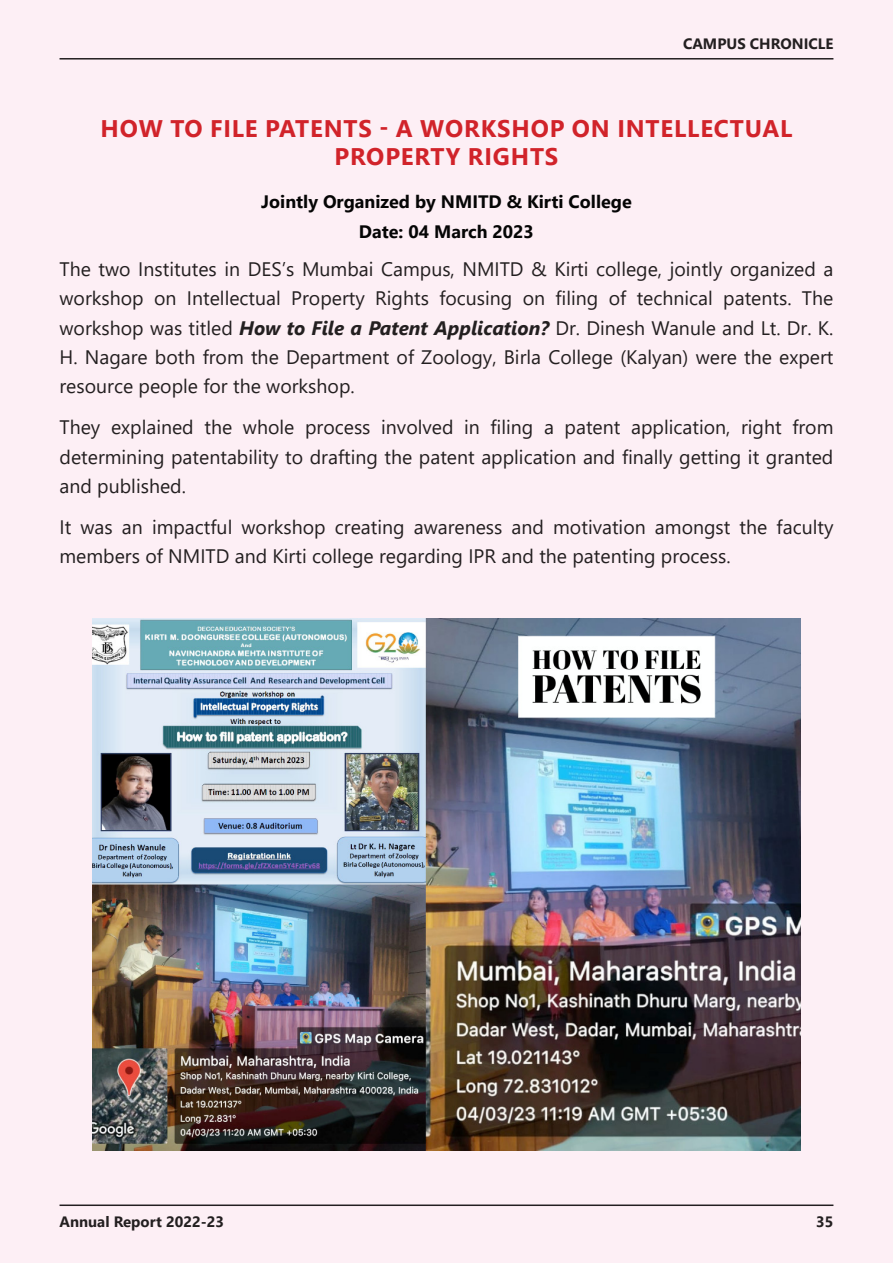
<style>
.page{position:relative;width:893px;height:1263px;background:#fdeff5}
.page>*{position:absolute;margin:0;border:0;box-sizing:border-box;transform-origin:0 0}
.HEAD{font:700 24px/28.8px "Segoe UI";letter-spacing:.035em;color:#d1232a;text-align:center}
.BODYTEXT{font:19.5px/29.2px "Segoe UI";color:#231f20;text-align:justify}
.date{font:700 18px "Segoe UI";color:#050505}
.t1{font:700 15px "Segoe UI";color:#231f20}
.s1{font-weight:700;font-style:italic}
</style>
<div class="page">
<hr style="left:60px;top:1204px;width:773px;height:2px;background:#231f20">
<hr style="left:60px;top:58px;width:773px;height:2px;background:#231f20">
<img style="left:92px;top:619px;width:709px;height:531px">
<p class="t1" style="left:683px;top:30px;width:152px">CAMPUS CHRONICLE</p>
<p class="HEAD" style="left:101px;top:112px;width:693px">HOW TO FILE PATENTS - A WORKSHOP ON INTELLECTUAL<br>PROPERTY RIGHTS</p>
<p class="date" style="left:261px;top:185px;width:372px">Jointly Organized by NMITD &amp; Kirti College</p>
<p class="date" style="left:359px;top:215px;width:176px">Date: 04 March 2023</p>
<p class="BODYTEXT" style="left:60px;top:253px;width:775px">The two Institutes in DES’s Mumbai Campus, NMITD &amp; Kirti college, jointly organized a workshop on Intellectual Property Rights focusing on filing of technical patents. The workshop was titled <span class="s1">How to File a Patent Application?</span> Dr. Dinesh Wanule and Lt. Dr. K.<br>H. Nagare both from the Department of Zoology, Birla College (Kalyan) were the expert resource people for the workshop.</p>
<p class="BODYTEXT" style="left:60px;top:411px;width:775px">They explained the whole process involved in filing a patent application, right from determining patentability to drafting the patent application and finally getting it granted and published.</p>
<p class="BODYTEXT" style="left:60px;top:511px;width:775px">It was an impactful workshop creating awareness and motivation amongst the faculty members of NMITD and Kirti college regarding IPR and the patenting process.</p>
<p class="t1" style="left:60px;top:1208px;width:166px">Annual Report 2022-23</p>
<p class="t1" style="left:816px;top:1208px;width:19px">35</p>
</div>
